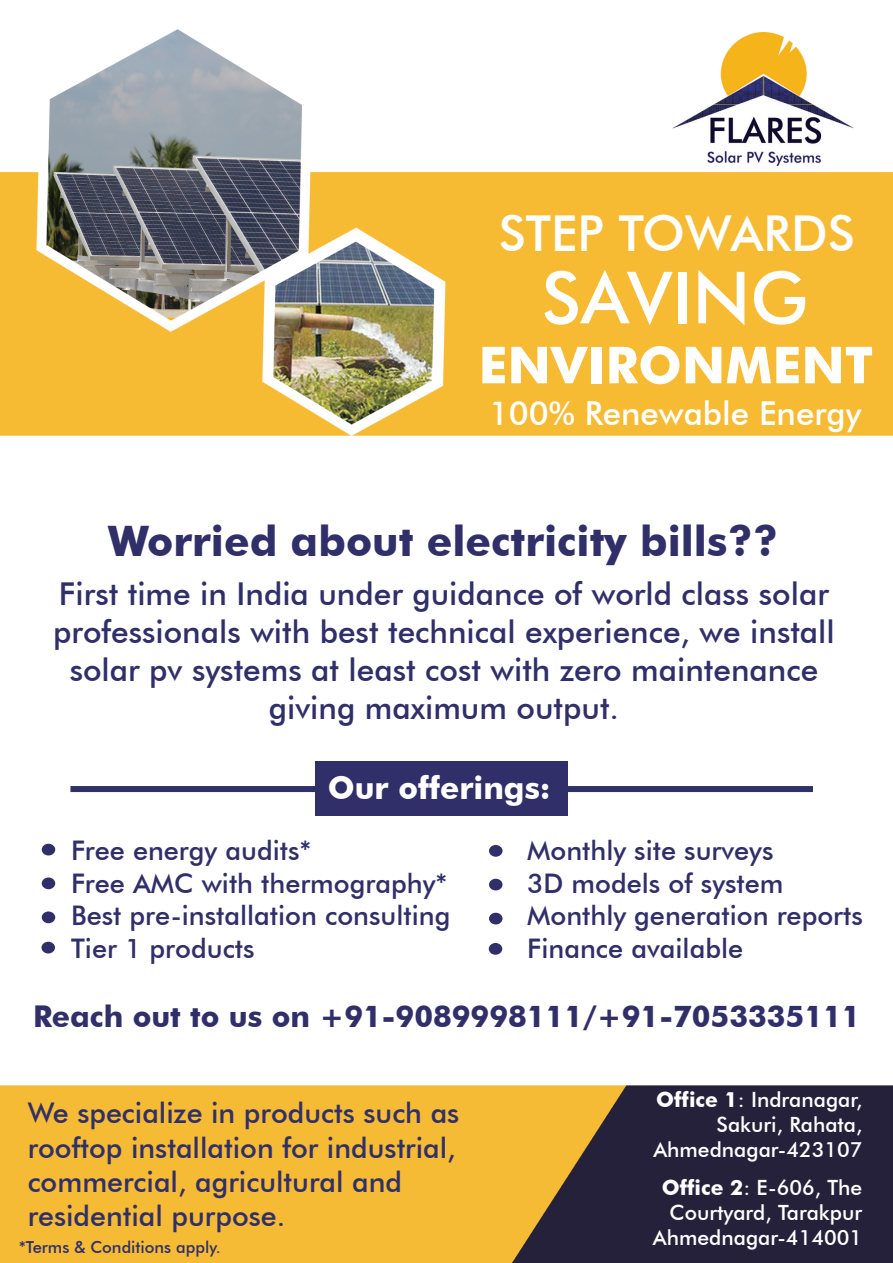
<style>
.page{position:relative;width:893px;height:1263px;background:#fff}
.page>*{position:absolute;margin:0;border:0;box-sizing:border-box;transform-origin:0 0}
.t1{font:500 72px "Futura BT";color:#fff}
.t2{font:700 51px "Futura BT";color:#fff}
.t3{font:500 49.5px "Futura BT";color:#fff}
.t4{font:700 42px "Futura BT";color:#302f69}
.t5{font:500 33px "Futura BT";color:#fff}
.t6{font:500 31.5px/37.8px "Futura BT";color:#302f69;text-align:center}
.t7{font:700 31.5px "Futura BT";color:#fff}
.t8{font:700 30px "Futura BT";color:#302f69}
.t9{font:500 28.5px/34.2px "Futura BT";color:#302f69}
.t10{font:500 27px/32.4px "Futura BT";color:#302f69}
.t11{font:500 21px/25.2px "Futura BT";color:#fff;text-align:right}
.t12{font:500 16.5px "Futura BT";color:#302f69}
.s1{font-weight:700}
</style>
<div class="page">
<img style="left:0;top:29px;width:893px;height:1234px">
<img style="left:673px;top:33px;width:181px;height:132px">
<div style="left:316px;top:761px;width:252px;height:54px;background:#302f69"></div>
<div style="left:70px;top:786px;width:743px;height:6px;background:#303069"></div>
<div style="left:42px;top:844px;width:13px;height:11px;background:#302f69;border-radius:50%"></div>
<div style="left:42px;top:877px;width:13px;height:12px;background:#302f69;border-radius:50%"></div>
<div style="left:42px;top:911px;width:13px;height:12px;background:#302f69;border-radius:50%"></div>
<div style="left:41px;top:942px;width:14px;height:11px;background:#302f69;border-radius:50%"></div>
<div style="left:489px;top:845px;width:13px;height:12px;background:#302f69;border-radius:50%"></div>
<div style="left:489px;top:879px;width:13px;height:11px;background:#302f69;border-radius:50%"></div>
<div style="left:489px;top:913px;width:13px;height:11px;background:#302f69;border-radius:50%"></div>
<div style="left:489px;top:943px;width:13px;height:12px;background:#302f69;border-radius:50%"></div>
<h3 class="t3" style="left:499px;top:204px;width:358px">STEP TOWARDS</h3>
<h1 class="t1" style="left:541px;top:254px;width:268px">SAVING</h1>
<h2 class="t2" style="left:478px;top:334px;width:396px">ENVIRONMENT</h2>
<p class="t5" style="left:489px;top:393px;width:374px">100% Renewable Energy</p>
<h3 class="t4" style="left:108px;top:515px;width:672px">Worried about electricity bills??</h3>
<p class="t6" style="left:53px;top:575px;width:783px">First time in India under guidance of world class solar professionals with best technical experience, we install solar pv systems at least cost with zero maintenance giving maximum output.</p>
<p class="t7" style="left:328px;top:768px;width:225px">Our offerings:</p>
<p class="t10" style="left:71px;top:834px;width:381px">Free energy audits*<br>Free AMC with thermography*<br>Best pre-installation consulting<br>Tier 1 products</p>
<p class="t10" style="left:527px;top:834px;width:337px">Monthly site surveys<br>3D models of system<br>Monthly generation reports<br>Finance available</p>
<p class="t8" style="left:33px;top:998px;width:829px">Reach out to us on +91-9089998111/+91-7053335111</p>
<p class="t9" style="left:28px;top:1096px;width:433px">We specialize in products such as rooftop installation for industrial, commercial, agricultural and residential purpose.</p>
<p class="t11" style="left:653px;top:1086px;width:211px"><span class="s1">Office 1</span>: Indranagar,<br>Sakuri, Rahata,<br>Ahmednagar-423107</p>
<p class="t11" style="left:653px;top:1174px;width:211px"><span class="s1">Office 2</span>: E-606, The<br>Courtyard, Tarakpur<br>Ahmednagar-414001</p>
<p class="t12" style="left:19px;top:1237px;width:204px">*Terms &amp; Conditions apply.</p>
</div>
